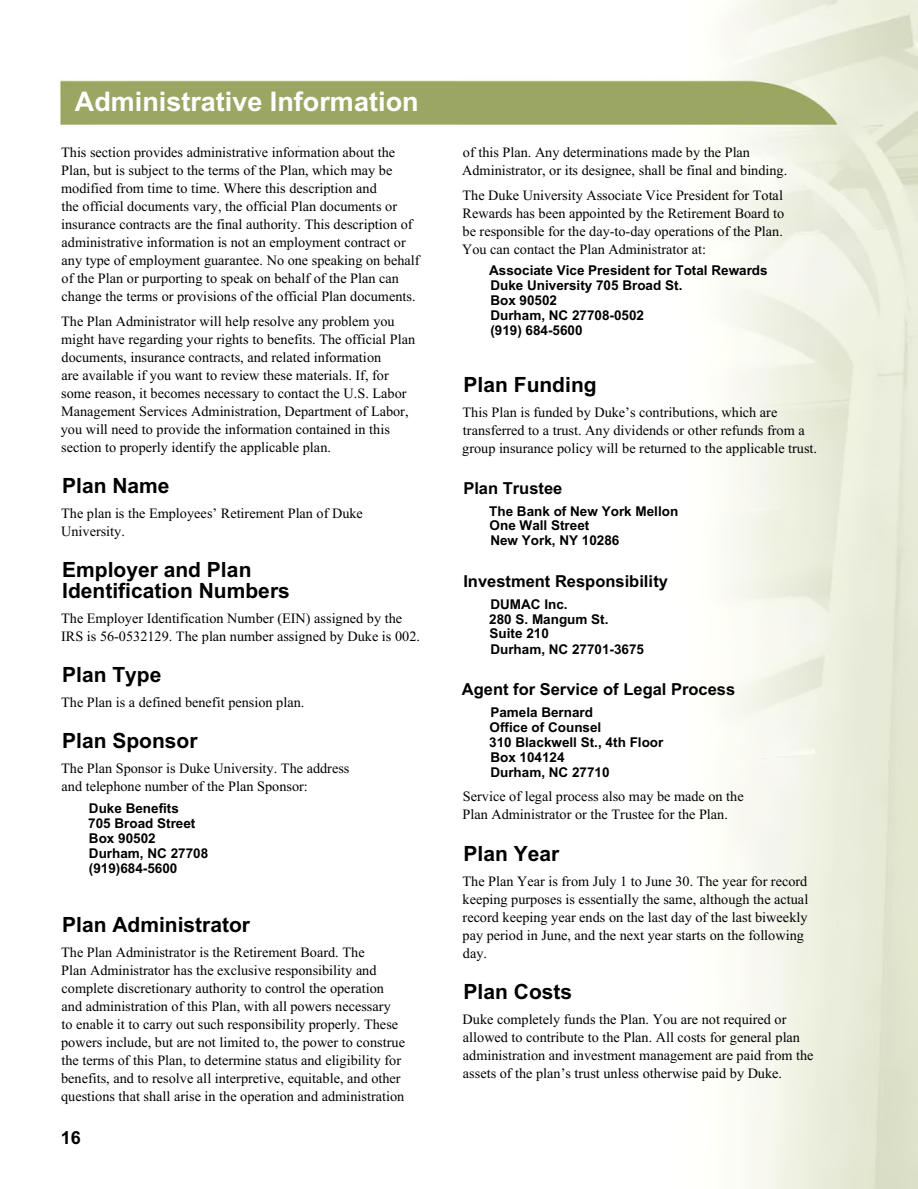
<style>
.page{position:relative;width:918px;height:1189px;background:#fff}
.page>*{position:absolute;margin:0;border:0;box-sizing:border-box;transform-origin:0 0}
.t1{font:700 27px "Arial";color:#fff}
.t2{font:700 21px/20.9px "Arial";color:#000}
.t3{font:700 18px "Arial";color:#000}
.t4{font:700 16.5px "Arial";color:#000}
.t5{font:14.25px/18px "Times New Roman";color:#000}
.t6{font:700 13.5px/14.9px "Arial";color:#000}
</style>
<div class="page">
<img style="left:60px;top:0;width:858px;height:1188px">
<h2 class="t1" style="left:75px;top:91px;width:345px">Administrative Information</h2>
<p class="t5" style="left:61px;top:144px;width:360px">This section provides administrative information about the Plan, but is subject to the terms of the Plan, which may be modified from time to time. Where this description and<br>the official documents vary, the official Plan documents or insurance contracts are the final authority. This description of administrative information is not an employment contract or any type of employment guarantee. No one speaking on behalf of the Plan or purporting to speak on behalf of the Plan can change the terms or provisions of the official Plan documents.</p>
<p class="t5" style="left:61px;top:313px;width:356px">The Plan Administrator will help resolve any problem you might have regarding your rights to benefits. The official Plan documents, insurance contracts, and related information<br>are available if you want to review these materials. If, for some reason, it becomes necessary to contact the U.S. Labor Management Services Administration, Department of Labor, you will need to provide the information contained in this section to properly identify the applicable plan.</p>
<h3 class="t2" style="left:62px;top:477px;width:109px">Plan Name</h3>
<p class="t5" style="left:61px;top:505px;width:303px">The plan is the Employees’ Retirement Plan of Duke<br>University.</p>
<h3 class="t2" style="left:62px;top:561px;width:229px">Employer and Plan<br>Identification Numbers</h3>
<p class="t5" style="left:61px;top:610px;width:360px">The Employer Identification Number (EIN) assigned by the<br>IRS is 56-0532129. The plan number assigned by Duke is 002.</p>
<h3 class="t2" style="left:62px;top:666px;width:101px">Plan Type</h3>
<p class="t5" style="left:61px;top:694px;width:245px">The Plan is a defined benefit pension plan.</p>
<h3 class="t2" style="left:62px;top:732px;width:137px">Plan Sponsor</h3>
<p class="t5" style="left:61px;top:760px;width:290px">The Plan Sponsor is Duke University. The address and telephone number of the Plan Sponsor:</p>
<p class="t6" style="left:89px;top:801px;width:92px">Duke Benefits</p>
<p class="t6" style="left:88px;top:816px;width:109px">705 Broad Street</p>
<p class="t6" style="left:89px;top:831px;width:68px">Box 90502</p>
<p class="t6" style="left:89px;top:846px;width:121px">Durham, NC 27708 (919)684-5600</p>
<h3 class="t2" style="left:62px;top:915px;width:189px">Plan Administrator</h3>
<p class="t5" style="left:61px;top:944px;width:345px">The Plan Administrator is the Retirement Board. The<br>Plan Administrator has the exclusive responsibility and complete discretionary authority to control the operation and administration of this Plan, with all powers necessary to enable it to carry out such responsibility properly. These powers include, but are not limited to, the power to construe the terms of this Plan, to determine status and eligibility for benefits, and to resolve all interpretive, equitable, and other questions that shall arise in the operation and administration</p>
<p class="t3" style="left:61px;top:1130px;width:22px">16</p>
<p class="t5" style="left:462px;top:144px;width:327px">of this Plan. Any determinations made by the Plan<br>Administrator, or its designee, shall be final and binding.</p>
<p class="t5" style="left:463px;top:187px;width:323px;text-align:justify">The Duke University Associate Vice President for Total Rewards has been appointed by the Retirement Board to be responsible for the day-to-day operations of the Plan.</p>
<p class="t5" style="left:462px;top:241px;width:245px">You can contact the Plan Administrator at:</p>
<p class="t6" style="left:489px;top:264px;width:280px">Associate Vice President for Total Rewards</p>
<p class="t6" style="left:490px;top:279px;width:194px">Duke University 705 Broad St.</p>
<p class="t6" style="left:490px;top:294px;width:68px">Box 90502</p>
<p class="t6" style="left:490px;top:309px;width:155px">Durham, NC 27708-0502</p>
<p class="t6" style="left:490px;top:324px;width:94px">(919) 684-5600</p>
<h3 class="t2" style="left:464px;top:375px;width:135px">Plan Funding</h3>
<p class="t5" style="left:462px;top:404px;width:356px">This Plan is funded by Duke’s contributions, which are transferred to a trust. Any dividends or other refunds from a group insurance policy will be returned to the applicable trust.</p>
<p class="t4" style="left:463px;top:481px;width:101px">Plan Trustee</p>
<p class="t6" style="left:489px;top:504px;width:191px">The Bank of New York Mellon</p>
<p class="t6" style="left:490px;top:519px;width:101px">One Wall Street</p>
<p class="t6" style="left:490px;top:534px;width:131px">New York, NY 10286</p>
<p class="t4" style="left:463px;top:574px;width:206px">Investment Responsibility</p>
<p class="t6" style="left:490px;top:597px;width:79px">DUMAC Inc.</p>
<p class="t6" style="left:489px;top:612px;width:121px">280 S. Mangum St.</p>
<p class="t6" style="left:490px;top:627px;width:61px">Suite 210</p>
<p class="t6" style="left:490px;top:642px;width:155px">Durham, NC 27701-3675</p>
<p class="t4" style="left:462px;top:682px;width:275px">Agent for Service of Legal Process</p>
<p class="t6" style="left:490px;top:705px;width:104px">Pamela Bernard</p>
<p class="t6" style="left:490px;top:720px;width:113px">Office of Counsel</p>
<p class="t6" style="left:489px;top:735px;width:176px">310 Blackwell St., 4th Floor<br>Box 104124</p>
<p class="t6" style="left:490px;top:765px;width:121px">Durham, NC 27710</p>
<p class="t5" style="left:463px;top:788px;width:283px">Service of legal process also may be made on the<br>Plan Administrator or the Trustee for the Plan.</p>
<h3 class="t2" style="left:464px;top:844px;width:97px">Plan Year</h3>
<p class="t5" style="left:463px;top:872px;width:347px">The Plan Year is from July 1 to June 30. The year for record keeping purposes is essentially the same, although the actual record keeping year ends on the last day of the last biweekly pay period in June, and the next year starts on the following day.</p>
<h3 class="t2" style="left:464px;top:982px;width:110px">Plan Costs</h3>
<p class="t5" style="left:463px;top:1010px;width:352px">Duke completely funds the Plan. You are not required or allowed to contribute to the Plan. All costs for general plan administration and investment management are paid from the assets of the plan’s trust unless otherwise paid by Duke.</p>
</div>
